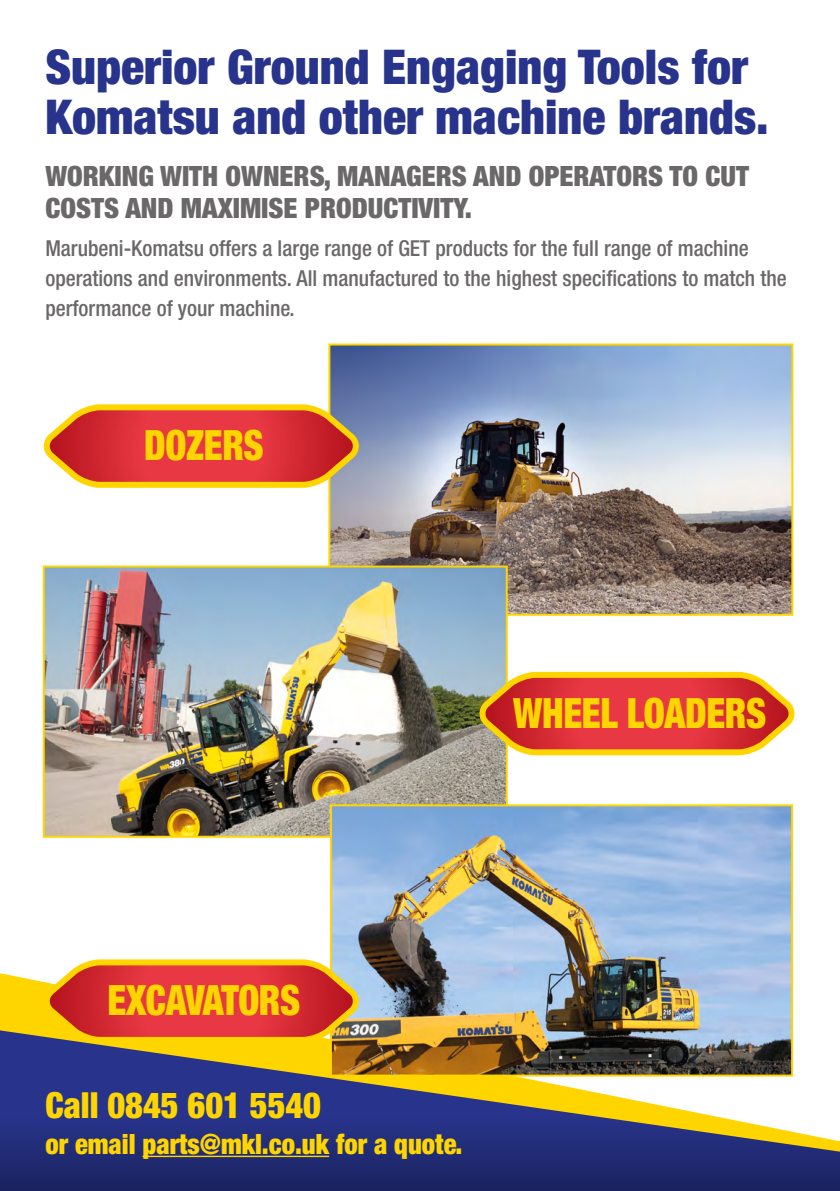
<style>
.page{position:relative;width:840px;height:1191px;background:#fff}
.page>*{position:absolute;margin:0;border:0;box-sizing:border-box;transform-origin:0 0}
.t1{font:900 condensed 48px/50px "Helvetica Neue";color:#28348b}
.t2{font:900 condensed 41.8px "Helvetica Neue";letter-spacing:-.01em;color:#ffd500;scale:.9 1}
.t3{font:900 condensed 36px "Helvetica Neue";color:#ffd500;scale:.95 1}
.t4{font:900 condensed 28px/32px "Helvetica Neue";color:#6b6869}
.t5{font:900 condensed 28px "Helvetica Neue";color:#ffd500;scale:.95 1}
.t6{font:500 condensed 22px/30px "Helvetica Neue";color:#6b6869}
</style>
<div class="page">
<svg style="left:0;top:973px;width:794px;height:57px;background:#ffd816"></svg>
<svg style="left:0;top:1030px;width:794px;height:87px;fill:#28348b"></svg>
<svg style="left:0;top:1117px;width:839px;height:74px;background:#2f3771"></svg>
<img style="left:331px;top:346px;width:458px;height:267px">
<div style="left:328px;top:343px;width:464px;height:273px;border:2px solid #ffd500"></div>
<img style="left:46px;top:568px;width:458px;height:266px">
<div style="left:43px;top:565px;width:464px;height:272px;border:2px solid #ffd500"></div>
<svg style="left:472px;top:669px;width:323px;height:89px;background:#df674e"></svg>
<svg style="left:43px;top:401px;width:322px;height:90px;background:#df6752"></svg>
<img style="left:333px;top:807px;width:456px;height:266px">
<div style="left:330px;top:804px;width:462px;height:272px;border:2px solid #ffd500"></div>
<svg style="left:37px;top:956px;width:328px;height:90px;background:#de6643"></svg>
<hr style="left:142px;top:1155px;width:187px;height:2px;background:#ffd500">
<h1 class="t1" style="left:45px;top:41px;width:724px">Superior Ground Engaging Tools for<br>Komatsu and other machine brands.</h1>
<p class="t4" style="left:45px;top:160px;width:704px">WORKING WITH OWNERS, MANAGERS AND OPERATORS TO CUT<br>COSTS AND MAXIMISE PRODUCTIVITY.</p>
<p class="t6" style="left:45px;top:233px;width:742px">Marubeni-Komatsu offers a large range of GET products for the full range of machine operations and environments. All manufactured to the highest specifications to match the performance of your machine.</p>
<h2 class="t2" style="left:144px;top:419px;width:134px">DOZERS</h2>
<h2 class="t2" style="left:513px;top:687px;width:282px">WHEEL LOADERS</h2>
<h2 class="t2" style="left:108px;top:974px;width:216px">EXCAVATORS</h2>
<h3 class="t3" style="left:45px;top:1082px;width:291px">Call 0845 601 5540</h3>
<p class="t5" style="left:45px;top:1126px;width:440px">or email parts@mkl.co.uk for a quote.</p>
</div>
